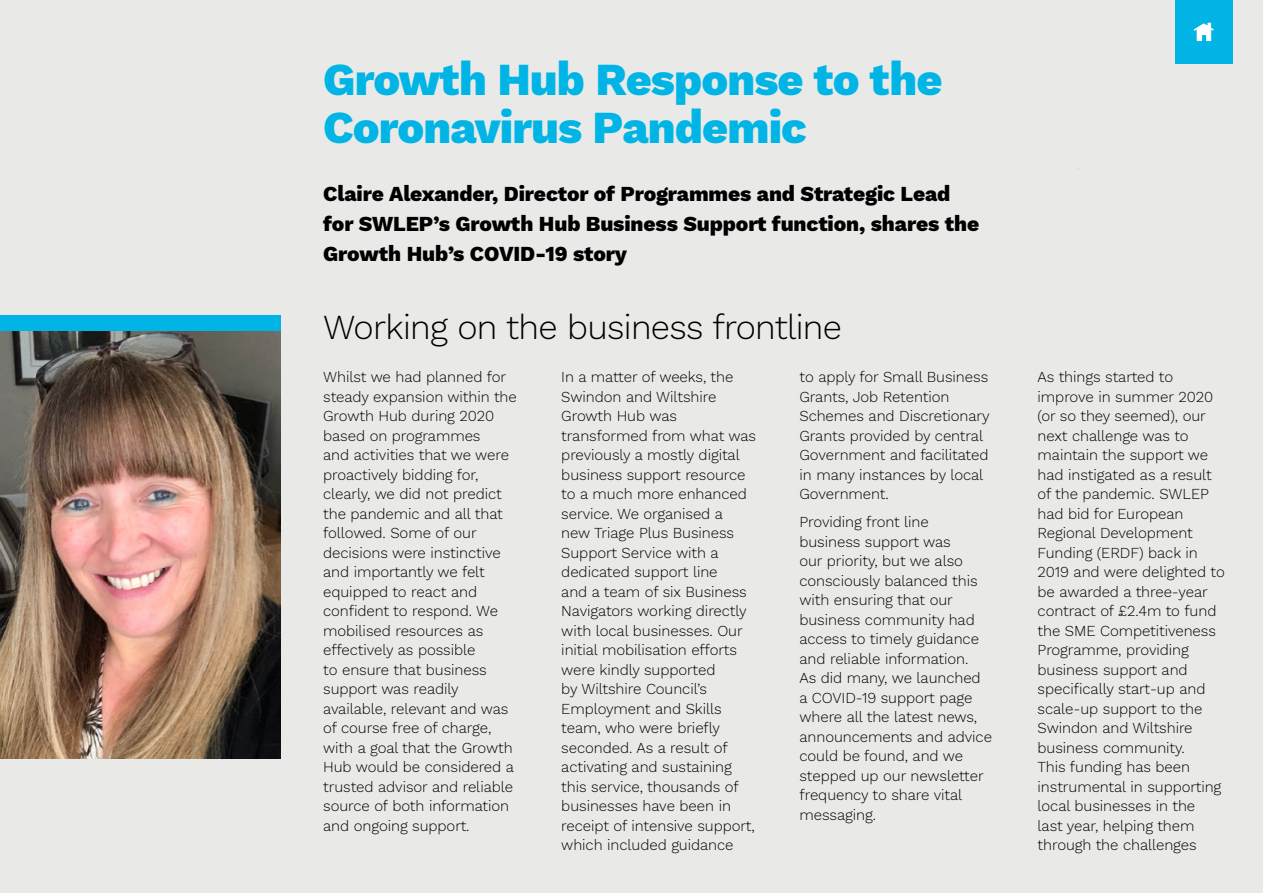
<style>
.page{position:relative;width:1263px;height:893px;background:#e9eae8}
.page>*{position:absolute;margin:0;border:0;box-sizing:border-box;transform-origin:0 0}
.t1{font:800 45px/48px "Work Sans";letter-spacing:-.02em;color:#00b5e5}
.t2{font:300 34.5px "Work Sans";letter-spacing:-.02em;color:#000}
.t3{font:800 21px/30px "Work Sans";letter-spacing:-.005em;color:#000}
.t4{font:300 15px/19.5px "Work Sans";letter-spacing:-.005em;color:#000}
</style>
<div class="page">
<div style="left:0;top:315px;width:281px;height:63px;background:#00b5e5"></div>
<img style="left:0;top:332px;width:281px;height:427px">
<div style="left:1176px;top:0;width:57px;height:64px;background:#00b5e5"></div>
<svg style="left:1194px;top:23px;width:20px;height:18px"></svg>
<h1 class="t1" style="left:323px;top:54px;width:621px">Growth Hub Response to the<br>Coronavirus Pandemic</h1>
<h3 class="t3" style="left:323px;top:178px;width:658px">Claire Alexander, Director of Programmes and Strategic Lead for SWLEP’s Growth Hub Business Support function, shares the<br>Growth Hub’s COVID-19 story</h3>
<h2 class="t2" style="left:323px;top:301px;width:520px">Working on the business frontline</h2>
<p class="t4" style="left:323px;top:367px;width:195px">Whilst we had planned for steady expansion within the<br>Growth Hub during 2020 based on programmes<br>and activities that we were proactively bidding for, clearly, we did not predict the pandemic and all that followed. Some of our decisions were instinctive and importantly we felt equipped to react and confident to respond. We mobilised resources as effectively as possible<br>to ensure that business support was readily available, relevant and was of course free of charge, with a goal that the Growth<br>Hub would be considered a trusted advisor and reliable source of both information and ongoing support.</p>
<p class="t4" style="left:561px;top:367px;width:196px">In a matter of weeks, the<br>Swindon and Wiltshire<br>Growth Hub was transformed from what was previously a mostly digital business support resource to a much more enhanced service. We organised a<br>new Triage Plus Business<br>Support Service with a dedicated support line<br>and a team of six Business<br>Navigators working directly with local businesses. Our initial mobilisation efforts were kindly supported<br>by Wiltshire Council’s<br>Employment and Skills team, who were briefly seconded. As a result of activating and sustaining this service, thousands of businesses have been in receipt of intensive support, which included guidance</p>
<p class="t4" style="left:799px;top:367px;width:192px">to apply for Small Business<br>Grants, Job Retention<br>Schemes and Discretionary<br>Grants provided by central<br>Government and facilitated in many instances by local<br>Government.</p>
<p class="t4" style="left:799px;top:512px;width:194px">Providing front line business support was<br>our priority, but we also consciously balanced this with ensuring that our business community had access to timely guidance and reliable information.<br>As did many, we launched a COVID-19 support page where all the latest news, announcements and advice could be found, and we stepped up our newsletter frequency to share vital messaging.</p>
<p class="t4" style="left:1037px;top:367px;width:189px">As things started to improve in summer 2020 (or so they seemed), our next challenge was to maintain the support we had instigated as a result of the pandemic. SWLEP had bid for European<br>Regional Development<br>Funding (ERDF) back in<br>2019 and were delighted to be awarded a three-year contract of £2.4m to fund the SME Competitiveness<br>Programme, providing business support and specifically start-up and scale-up support to the<br>Swindon and Wiltshire business community.<br>This funding has been instrumental in supporting local businesses in the<br>last year, helping them through the challenges</p>
</div>
